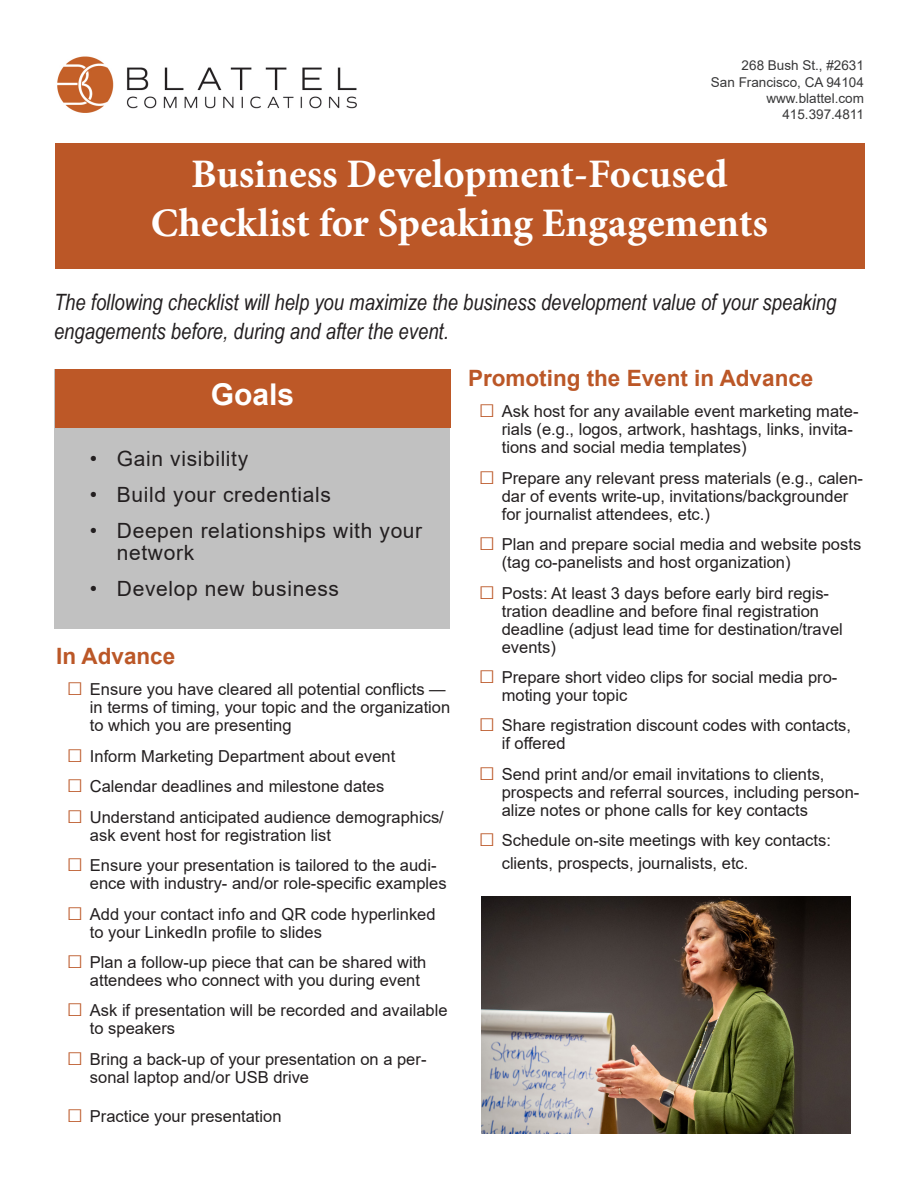
<style>
.page{position:relative;width:918px;height:1188px;background:#fff}
.page>*{position:absolute;margin:0;border:0;box-sizing:border-box;transform-origin:0 0}
.t1{font:700 40.5px "Minion Pro";color:#fff}
.t2{font:700 30px "Arial";color:#fff}
.t3{font:italic 22.5px/28.5px "Arial Narrow";color:#231f20}
.t4{font:700 22.5px "Arial";color:#bb5727}
.t5{font:21px/22.5px "Arial";letter-spacing:.03em;color:#231f20}
.t6{font:16.5px/18px "Arial";color:#231f20}
.t7{font:13.5px "Arial";color:#383839}
.s1{font-size:27px;color:#bb5727}
</style>
<div class="page">
<div style="left:54px;top:369px;width:396px;height:260px;background:#c1c1c1"></div>
<div style="left:55px;top:143px;width:809px;height:125px;background:#bb5727"></div>
<img style="left:57px;top:56px;width:300px;height:57px">
<img style="left:482px;top:896px;width:368px;height:238px">
<div style="left:55px;top:369px;width:396px;height:59px;background:#bd5827"></div>
<p class="t7" style="left:742px;top:56px;width:124px">268 Bush St., #2631</p>
<p class="t7" style="left:711px;top:72px;width:155px">San Francisco, CA 94104</p>
<p class="t7" style="left:766px;top:89px;width:99px">www.blattel.com</p>
<p class="t7" style="left:782px;top:105px;width:83px">415.397.4811</p>
<p class="t1" style="left:191px;top:146px;width:538px">Business Development-Focused</p>
<p class="t1" style="left:151px;top:194px;width:619px">Checklist for Speaking Engagements</p>
<p class="t3" style="left:54px;top:288px;width:784px">The following checklist will help you maximize the business development value of your speaking engagements before, during and after the event.</p>
<p class="t2" style="left:211px;top:374px;width:85px">Goals</p>
<p class="t5" style="left:90px;top:447px;width:160px">• Gain visibility</p>
<p class="t5" style="left:90px;top:483px;width:242px">• Build your credentials</p>
<p class="t5" style="left:117px;top:519px;width:307px;text-indent:-27px">• Deepen relationships with your network</p>
<p class="t5" style="left:90px;top:578px;width:251px">• Develop new business</p>
<p class="t4" style="left:56px;top:640px;width:121px">In Advance</p>
<p class="t6" style="left:90px;top:681px;width:362px;text-indent:-23px"><span class="s1">□</span> Ensure you have cleared all potential conflicts — in terms of timing, your topic and the organization to which you are presenting</p>
<p class="t6" style="left:67px;top:747px;width:330px"><span class="s1">□</span> Inform Marketing Department about event</p>
<p class="t6" style="left:67px;top:777px;width:319px"><span class="s1">□</span> Calendar deadlines and milestone dates</p>
<p class="t6" style="left:90px;top:808px;width:356px;text-indent:-23px"><span class="s1">□</span> Understand anticipated audience demographics/ ask event host for registration list</p>
<p class="t6" style="left:90px;top:856px;width:358px;text-indent:-23px"><span class="s1">□</span> Ensure your presentation is tailored to the audi&shy;ence with industry- and/or role-specific examples</p>
<p class="t6" style="left:90px;top:905px;width:347px;text-indent:-23px"><span class="s1">□</span> Add your contact info and QR code hyperlinked to your LinkedIn profile to slides</p>
<p class="t6" style="left:90px;top:953px;width:338px;text-indent:-23px"><span class="s1">□</span> Plan a follow-up piece that can be shared with attendees who connect with you during event</p>
<p class="t6" style="left:90px;top:1001px;width:359px;text-indent:-23px"><span class="s1">□</span> Ask if presentation will be recorded and available to speakers</p>
<p class="t6" style="left:90px;top:1050px;width:338px;text-indent:-23px"><span class="s1">□</span> Bring a back-up of your presentation on a per&shy;sonal laptop and/or USB drive</p>
<p class="t6" style="left:67px;top:1107px;width:216px"><span class="s1">□</span> Practice your presentation</p>
<p class="t4" style="left:468px;top:362px;width:347px">Promoting the Event in Advance</p>
<p class="t6" style="left:502px;top:402px;width:358px;text-indent:-23px"><span class="s1">□</span> Ask host for any available event marketing mate&shy;rials (e.g., logos, artwork, hashtags, links, invita&shy;tions and social media templates)</p>
<p class="t6" style="left:502px;top:469px;width:363px;text-indent:-23px"><span class="s1">□</span> Prepare any relevant press materials (e.g., calen&shy;dar of events write-up, invitations/backgrounder for journalist attendees, etc.)</p>
<p class="t6" style="left:502px;top:535px;width:361px;text-indent:-23px"><span class="s1">□</span> Plan and prepare social media and website posts (tag co-panelists and host organization)</p>
<p class="t6" style="left:502px;top:584px;width:343px;text-indent:-23px"><span class="s1">□</span> Posts: At least 3 days before early bird regis&shy;tration deadline and before final registration deadline (adjust lead time for destination/travel events)</p>
<p class="t6" style="left:502px;top:668px;width:337px;text-indent:-23px"><span class="s1">□</span> Prepare short video clips for social media pro&shy;moting your topic</p>
<p class="t6" style="left:502px;top:716px;width:351px;text-indent:-23px"><span class="s1">□</span> Share registration discount codes with contacts, if offered</p>
<p class="t6" style="left:502px;top:765px;width:359px;text-indent:-23px"><span class="s1">□</span> Send print and/or email invitations to clients, prospects and referral sources, including person&shy;alize notes or phone calls for key contacts</p>
<p class="t6" style="left:502px;top:829px;width:331px;line-height:22.5px;text-indent:-23px"><span class="s1">□</span> Schedule on-site meetings with key contacts: clients, prospects, journalists, etc.</p>
</div>
